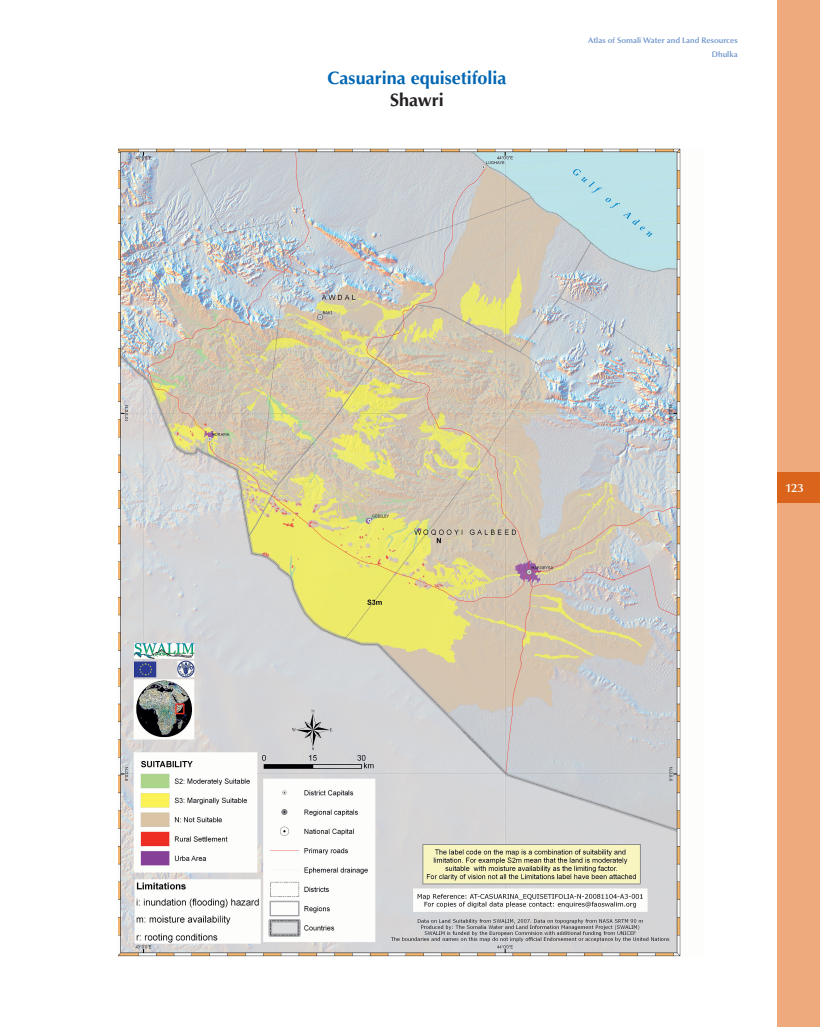
<style>
.page{position:relative;width:820px;height:1027px;background:#fff}
.page>*{position:absolute;margin:0;border:0;box-sizing:border-box;transform-origin:0 0}
.t1{font:700 18px "Optima LT Std";color:#0166b3}
.t2{font:700 18px "Optima LT Std";color:#231f20}
.t3{font:600 12px "Optima LT Std";color:#fff}
.t4{font:600 8px/14px "Optima LT Std";color:#6990ca;text-align:right}
</style>
<div class="page">
<div style="left:777px;top:0;width:42px;height:1026px;background:#eeaa7c"></div>
<div style="left:777px;top:472px;width:42px;height:30px;background:#da641c"></div>
<img style="left:118px;top:148px;width:563px;height:807px">
<h1 class="t1" style="left:327px;top:70px;width:180px">Casuarina equisetifolia</h1>
<h1 class="t2" style="left:390px;top:92px;width:55px">Shawri</h1>
<p class="t4" style="left:588px;top:34px;width:151px">Atlas of Somali Water and Land Resources<br>Dhulka</p>
<h2 class="t3" style="left:784px;top:482px;width:20px">123</h2>
</div>
